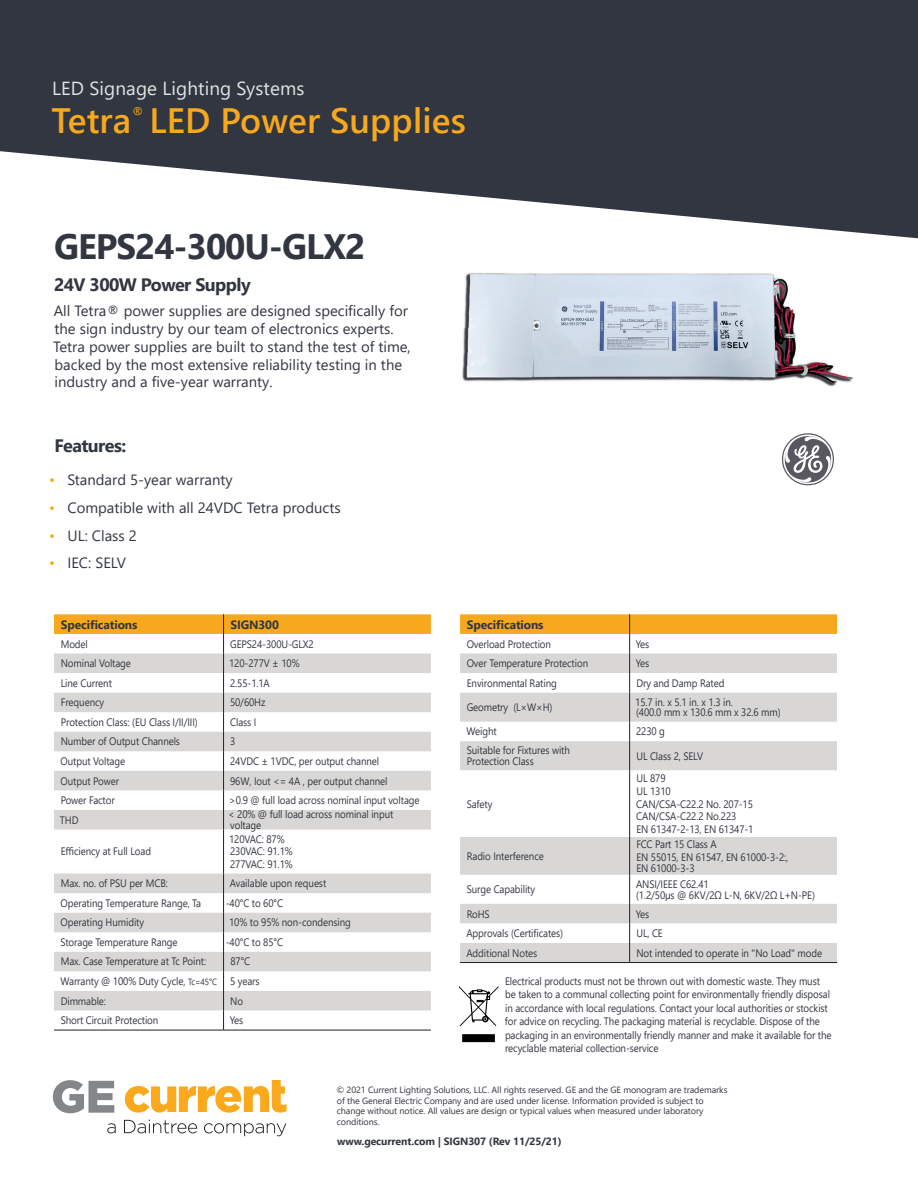
<style>
.page{position:relative;width:918px;height:1188px;background:#fff}
.page>*{position:absolute;margin:0;border:0;box-sizing:border-box;transform-origin:0 0}
.t1{font:600 35.25px "Segoe UI";letter-spacing:.005em;color:#f7a81c}
.t2{font:700 35.25px "Segoe UI";letter-spacing:-.03em;color:#323640}
.t3{font:18.9px "Segoe UI";letter-spacing:.005em;color:#e1e4e2}
.t4{font:700 18px "Segoe UI";letter-spacing:-.03em;color:#323640}
.t5{font:14.85px/17.9px "Segoe UI";color:#323640}
.t6{font:14.25px "Segoe UI";color:#f7a81c}
.t7{font:700 12px "Segoe UI";letter-spacing:-.01em;color:#323640}
.t8{font:10.8px/12.8px "Segoe UI";letter-spacing:-.01em;color:#323640;scale:.9 1}
.t9{font:700 10.5px "Segoe UI";letter-spacing:-.01em;color:#323640}
.t10{font:9px/10.8px "Segoe UI";letter-spacing:-.01em;color:#323640}
.s1{color:#f7a81c}
.s2{font-size:9px}
</style>
<div class="page">
<svg style="left:0;top:0;width:918px;height:238px;fill:#323640"></svg>
<svg style="left:54px;top:830px;width:377px;height:180px"></svg>
<svg style="left:54px;top:614px;width:377px;height:216px"></svg>
<hr style="left:223px;top:830px;width:1px;height:44px;background:#231f20">
<svg style="left:223px;top:874px;width:1px;height:156px"></svg>
<hr style="left:54px;top:1030px;width:170px;height:1px;background:#231f20">
<hr style="left:224px;top:1030px;width:207px;height:1px;background:#231f20">
<svg style="left:460px;top:770px;width:377px;height:192px"></svg>
<svg style="left:460px;top:614px;width:377px;height:156px"></svg>
<hr style="left:629px;top:770px;width:1px;height:67px;background:#231f20">
<hr style="left:629px;top:837px;width:1px;height:38px;background:#231f20">
<svg style="left:629px;top:875px;width:1px;height:87px"></svg>
<hr style="left:460px;top:962px;width:170px;height:1px;background:#231f20">
<hr style="left:630px;top:962px;width:207px;height:1px;background:#231f20">
<svg style="left:782px;top:433px;width:52px;height:52px"></svg>
<svg style="left:107px;top:1123px;width:9px;height:10px"></svg>
<svg style="left:124px;top:1120px;width:73px;height:13px"></svg>
<svg style="left:204px;top:1123px;width:82px;height:13px"></svg>
<svg style="left:53px;top:1080px;width:61px;height:33px"></svg>
<svg style="left:125px;top:1080px;width:162px;height:33px"></svg>
<svg style="left:459px;top:986px;width:40px;height:56px"></svg>
<img style="left:462px;top:273px;width:391px;height:114px">
<h2 class="t3" style="left:52px;top:70px;width:254px">LED Signage Lighting Systems</h2>
<h1 class="t1" style="left:52px;top:87px;width:81px">Tetra</h1>
<h3 class="t6" style="left:131px;top:99px;width:14px">®</h3>
<h1 class="t1" style="left:149px;top:87px;width:318px">LED Power Supplies</h1>
<h1 class="t2" style="left:54px;top:213px;width:313px">GEPS24-300U-GLX2</h1>
<h3 class="t4" style="left:54px;top:268px;width:198px">24V 300W Power Supply</h3>
<p class="t5" style="left:53px;top:301px;width:359px">All Tetra® power supplies are designed specifically for the sign industry by our team of electronics experts.<br>Tetra power supplies are built to stand the test of time, backed by the most extensive reliability testing in the industry and a five-year warranty.</p>
<h3 class="t4" style="left:54px;top:429px;width:73px">Features:</h3>
<h3 class="t5" style="left:49px;top:469px;width:185px"><span class="s1">•</span> Standard 5-year warranty</h3>
<h3 class="t5" style="left:49px;top:497px;width:293px"><span class="s1">•</span> Compatible with all 24VDC Tetra products</h3>
<h3 class="t5" style="left:49px;top:525px;width:89px"><span class="s1">•</span> UL: Class 2</h3>
<h3 class="t5" style="left:49px;top:553px;width:78px"><span class="s1">•</span> IEC: SELV</h3>
<p class="t7" style="left:61px;top:613px;width:78px">Specifications</p>
<p class="t7" style="left:230px;top:613px;width:50px">SIGN300</p>
<p class="t8" style="left:61px;top:636px;width:32px">Model</p>
<p class="t8" style="left:230px;top:636px;width:94px">GEPS24-300U-GLX2</p>
<p class="t8" style="left:61px;top:656px;width:80px">Nominal Voltage</p>
<p class="t8" style="left:229px;top:656px;width:80px">120-277V ± 10%</p>
<p class="t8" style="left:61px;top:676px;width:58px">Line Current</p>
<p class="t8" style="left:230px;top:676px;width:46px">2.55-1.1A</p>
<p class="t8" style="left:61px;top:695px;width:50px">Frequency</p>
<p class="t8" style="left:230px;top:695px;width:41px">50/60Hz</p>
<p class="t8" style="left:61px;top:715px;width:154px">Protection Class: (EU Class I/II/III)</p>
<p class="t8" style="left:230px;top:715px;width:31px">Class I</p>
<p class="t8" style="left:61px;top:734px;width:134px">Number of Output Channels</p>
<p class="t8" style="left:230px;top:734px;width:7px">3</p>
<p class="t8" style="left:61px;top:754px;width:73px">Output Voltage</p>
<p class="t8" style="left:230px;top:754px;width:167px">24VDC ± 1VDC, per output channel</p>
<p class="t8" style="left:61px;top:773px;width:67px">Output Power</p>
<p class="t8" style="left:230px;top:773px;width:176px">96W, Iout &lt;= 4A , per output channel</p>
<p class="t8" style="left:61px;top:793px;width:62px">Power Factor</p>
<p class="t8" style="left:229px;top:793px;width:213px">&gt;0.9 @ full load across nominal input voltage</p>
<p class="t8" style="left:60px;top:813px;width:22px">THD</p>
<p class="t8" style="left:228px;top:808px;width:185px;line-height:10.8px">&lt; 20% @ full load across nominal input voltage</p>
<p class="t8" style="left:61px;top:844px;width:102px">Efficiency at Full Load</p>
<p class="t8" style="left:229px;top:832px;width:72px">120VAC: 87%<br>230VAC: 91.1%<br>277VAC: 91.1%</p>
<p class="t8" style="left:61px;top:876px;width:121px">Max. no. of PSU per MCB:</p>
<p class="t8" style="left:230px;top:876px;width:109px">Available upon request</p>
<p class="t8" style="left:61px;top:896px;width:158px">Operating Temperature Range, Ta</p>
<p class="t8" style="left:226px;top:896px;width:65px">-40°C to 60°C</p>
<p class="t8" style="left:61px;top:915px;width:94px">Operating Humidity</p>
<p class="t8" style="left:229px;top:915px;width:137px">10% to 95% non-condensing</p>
<p class="t8" style="left:61px;top:935px;width:132px">Storage Temperature Range</p>
<p class="t8" style="left:226px;top:935px;width:65px">-40°C to 85°C</p>
<p class="t8" style="left:61px;top:954px;width:163px">Max. Case Temperature at Tc Point:</p>
<p class="t8" style="left:61px;top:951px;width:223px;line-height:19.6px;text-indent:170px">87°C<br>Warranty @ 100% Duty Cycle, <span class="s2">Tc=45°C</span> 5 years<br>Dimmable:</p>
<p class="t8" style="left:230px;top:993px;width:16px">No</p>
<p class="t8" style="left:61px;top:1013px;width:110px">Short Circuit Protection</p>
<p class="t8" style="left:230px;top:1013px;width:17px">Yes</p>
<p class="t7" style="left:467px;top:613px;width:78px">Specifications</p>
<p class="t8" style="left:467px;top:636px;width:95px">Overload Protection</p>
<p class="t8" style="left:636px;top:636px;width:17px">Yes</p>
<p class="t8" style="left:467px;top:656px;width:136px">Over Temperature Protection</p>
<p class="t8" style="left:636px;top:656px;width:17px">Yes</p>
<p class="t8" style="left:467px;top:676px;width:102px">Environmental Rating</p>
<p class="t8" style="left:636px;top:676px;width:99px">Dry and Damp Rated</p>
<p class="t8" style="left:467px;top:700px;width:97px">Geometry (L×W×H)</p>
<p class="t8" style="left:635px;top:695px;width:163px;line-height:10.8px">15.7 in. x 5.1 in. x 1.3 in.<br>(400.0 mm x 130.6 mm x 32.6 mm)</p>
<p class="t8" style="left:467px;top:724px;width:35px">Weight</p>
<p class="t8" style="left:636px;top:724px;width:34px">2230 g</p>
<p class="t8" style="left:467px;top:744px;width:116px;line-height:10.8px">Suitable for Fixtures with<br>Protection Class</p>
<p class="t8" style="left:636px;top:748px;width:76px">UL Class 2, SELV</p>
<p class="t8" style="left:467px;top:796px;width:30px">Safety</p>
<p class="t8" style="left:636px;top:771px;width:132px">UL 879<br>UL 1310<br>CAN/CSA-C22.2 No. 207-15<br>CAN/CSA-C22.2 No.223<br>EN 61347-2-13, EN 61347-1</p>
<p class="t8" style="left:467px;top:849px;width:87px">Radio Interference</p>
<p class="t8" style="left:636px;top:837px;width:170px">FCC Part 15 Class A<br>EN 55015, EN 61547, EN 61000-3-2:,</p>
<p class="t8" style="left:636px;top:860px;width:66px">EN 61000-3-3</p>
<p class="t8" style="left:467px;top:882px;width:78px">Surge Capability</p>
<p class="t8" style="left:636px;top:878px;width:200px;line-height:10.8px">ANSI/IEEE C62.41<br>(1.2/50µs @ 6KV/2Ω L-N, 6KV/2Ω L+N-PE)</p>
<p class="t8" style="left:467px;top:906px;width:27px">RoHS</p>
<p class="t8" style="left:636px;top:906px;width:17px">Yes</p>
<p class="t8" style="left:466px;top:926px;width:109px">Approvals (Certificates)</p>
<p class="t8" style="left:636px;top:926px;width:31px">UL, CE</p>
<p class="t8" style="left:466px;top:945px;width:80px">Additional Notes</p>
<p class="t8" style="left:636px;top:945px;width:208px">Not intended to operate in "No Load" mode</p>
<p class="t8" style="left:505px;top:973px;width:364px;line-height:13.5px">Electrical products must not be thrown out with domestic waste. They must be taken to a communal collecting point for environmentally friendly disposal in accordance with local regulations. Contact your local authorities or stockist for advice on recycling. The packaging material is recyclable. Dispose of the packaging in an environmentally friendly manner and make it available for the recyclable material collection-service</p>
<p class="t10" style="left:336px;top:1083px;width:393px">© 2021 Current Lighting Solutions, LLC. All rights reserved. GE and the GE monogram are trademarks of the General Electric Company and are used under license. Information provided is subject to change without notice. All values are design or typical values when measured under laboratory conditions.</p>
<p class="t9" style="left:337px;top:1131px;width:226px">www.gecurrent.com | SIGN307 (Rev 11/25/21)</p>
</div>
